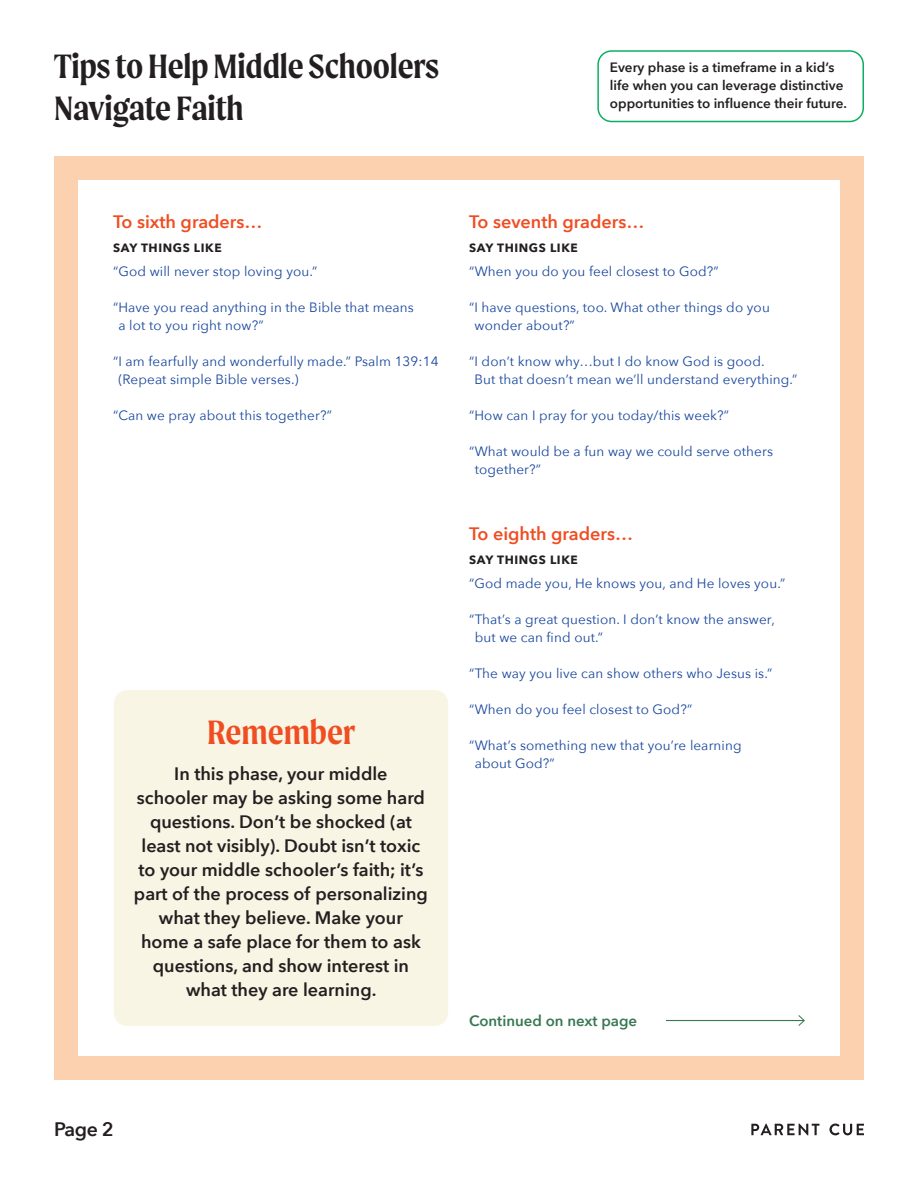
<style>
.page{position:relative;width:918px;height:1188px;background:#fff}
.page>*{position:absolute;margin:0;border:0;box-sizing:border-box;transform-origin:0 0}
.Page_Header_-_Moret{font:600 36px "Moret";letter-spacing:-.005em;color:#231f20}
.Subhead{font:600 36px "Moret";color:#f04d22}
.t1{font:600 19.5px "Avenir Next";color:#231f20}
.Callout_-_Bold{font:600 18px/24px "Avenir Next";color:#231f20;text-align:center}
.Subhead-2{font:600 18px "Avenir Next";color:#f04d22}
.Footer_-_Continued{font:600 15px "Avenir Next";color:#387854}
.Pull_Quote_Example{font:13.5px/18px "Avenir Next";letter-spacing:.01em;color:#18469d}
.Header_-_Callout{font:600 13.5px/18px "Avenir Next";color:#231f20}
.Subhead_2{font:700 12px "Avenir Next";letter-spacing:.05em;color:#231f20}
</style>
<div class="page">
<svg style="left:751px;top:1124px;width:68px;height:11px"></svg>
<svg style="left:829px;top:1124px;width:35px;height:11px"></svg>
<div style="left:54px;top:156px;width:810px;height:924px;border:24px solid #fcd1af"></div>
<hr style="left:666px;top:1020px;width:138px;height:1px;background:#387854">
<svg style="left:797px;top:1015px;width:8px;height:11px"></svg>
<div style="left:597px;top:50px;width:267px;height:72px;border:2px solid #0bae62;border-radius:14px"></div>
<div style="left:114px;top:690px;width:334px;height:336px;background:#f9f5e4;border-radius:14px"></div>
<p class="Page_Header_-_Moret" style="left:54px;top:46px;width:387px">Tips to Help Middle Schoolers</p>
<p class="Page_Header_-_Moret" style="left:54px;top:88px;width:191px">Navigate Faith</p>
<p class="Header_-_Callout" style="left:610px;top:58px;width:239px">Every phase is a timeframe in a kid’s life when you can leverage distinctive opportunities to influence their future.</p>
<p class="Subhead-2" style="left:113px;top:206px;width:151px">To sixth graders…</p>
<p class="Subhead_2" style="left:113px;top:237px;width:110px">SAY THINGS LIKE</p>
<p class="Pull_Quote_Example" style="left:113px;top:262px;width:206px">“God will never stop loving you.”</p>
<p class="Pull_Quote_Example" style="left:118px;top:298px;width:297px;text-indent:-5px">“Have you read anything in the Bible that means a lot to you right now?”</p>
<p class="Pull_Quote_Example" style="left:118px;top:352px;width:322px;text-indent:-5px">“I am fearfully and wonderfully made.” Psalm 139:14 (Repeat simple Bible verses.)</p>
<p class="Pull_Quote_Example" style="left:113px;top:406px;width:220px">“Can we pray about this together?”</p>
<p class="Subhead" style="left:207px;top:712px;width:150px">Remember</p>
<p class="Callout_-_Bold" style="left:134px;top:761px;width:296px">In this phase, your middle<br>schooler may be asking some hard questions. Don’t be shocked (at least not visibly). Doubt isn’t toxic to your middle schooler’s faith; it’s part of the process of personalizing what they believe. Make your home a safe place for them to ask questions, and show interest in what they are learning.</p>
<p class="Subhead-2" style="left:469px;top:206px;width:177px">To seventh graders…</p>
<p class="Subhead_2" style="left:469px;top:237px;width:110px">SAY THINGS LIKE</p>
<p class="Pull_Quote_Example" style="left:469px;top:262px;width:251px">“When you do you feel closest to God?”</p>
<p class="Pull_Quote_Example" style="left:474px;top:298px;width:297px;text-indent:-5px">“I have questions, too. What other things do you wonder about?”</p>
<p class="Pull_Quote_Example" style="left:474px;top:352px;width:325px;text-indent:-5px">“I don’t know why…but I do know God is good.<br>But that doesn’t mean we’ll understand everything.”</p>
<p class="Pull_Quote_Example" style="left:469px;top:406px;width:261px">“How can I pray for you today/this week?”</p>
<p class="Pull_Quote_Example" style="left:475px;top:442px;width:300px;text-indent:-6px">“What would be a fun way we could serve others together?”</p>
<p class="Subhead-2" style="left:469px;top:518px;width:166px">To eighth graders…</p>
<p class="Subhead_2" style="left:469px;top:549px;width:110px">SAY THINGS LIKE</p>
<p class="Pull_Quote_Example" style="left:469px;top:574px;width:318px">“God made you, He knows you, and He loves you.”</p>
<p class="Pull_Quote_Example" style="left:475px;top:610px;width:302px;text-indent:-6px">“That’s a great question. I don’t know the answer, but we can find out.”</p>
<p class="Pull_Quote_Example" style="left:469px;top:664px;width:305px">“The way you live can show others who Jesus is.”</p>
<p class="Pull_Quote_Example" style="left:469px;top:700px;width:225px">“When do you feel closest to God?”</p>
<p class="Pull_Quote_Example" style="left:475px;top:736px;width:268px;text-indent:-6px">“What’s something new that you’re learning about God?”</p>
<p class="Footer_-_Continued" style="left:469px;top:1008px;width:170px">Continued on next page</p>
<h2 class="t1" style="left:54px;top:1113px;width:61px">Page 2</h2>
</div>
